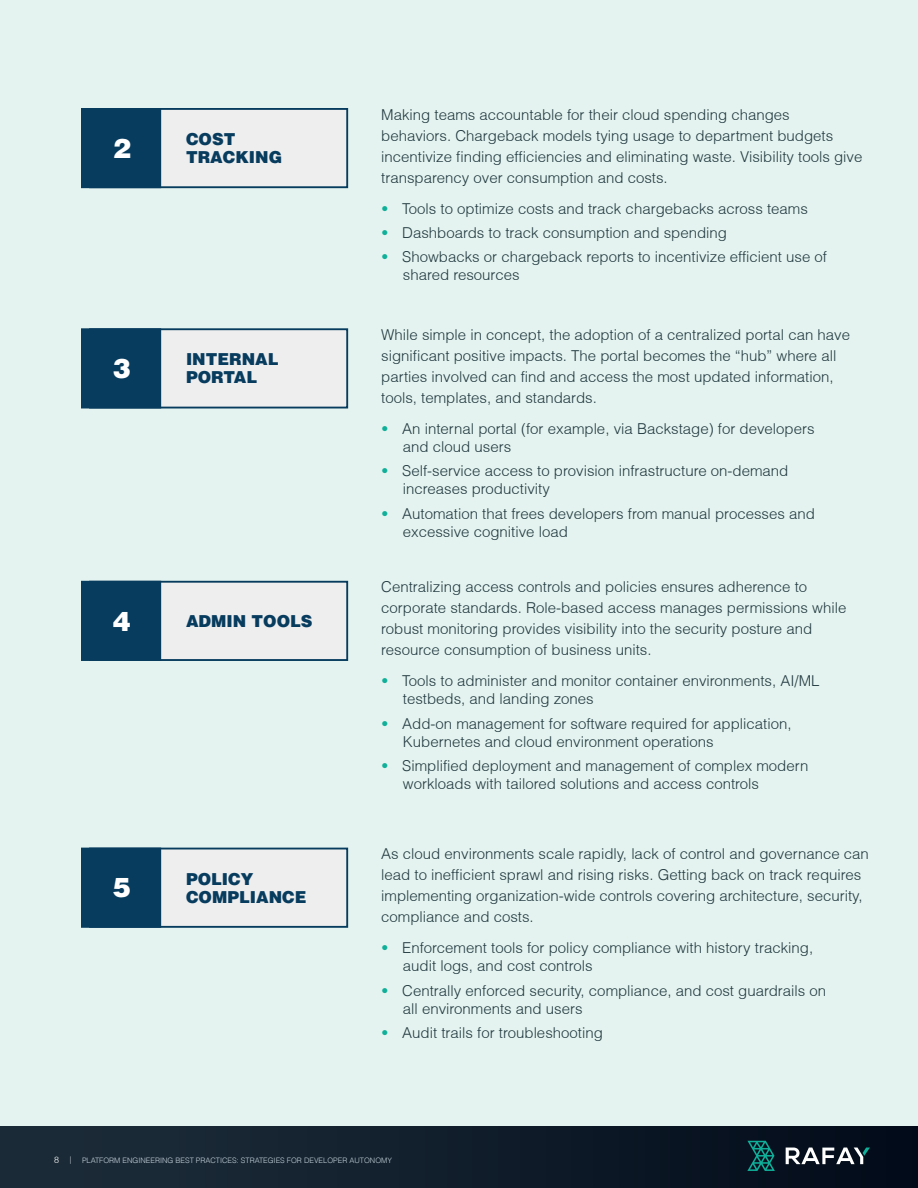
<style>
.page{position:relative;width:918px;height:1188px;background:#fff}
.page>*{position:absolute;margin:0;border:0;box-sizing:border-box;transform-origin:0 0}
.Main_Title_Subhead_02{font:900 27px "Helvetica";color:#fff}
.intro_white{font:900 16.5px/18px "Helvetica";color:#073c5e}
.Body_01{font:300 15px/21px "Helvetica";color:#213940}
.t1{font:300 9px "Helvetica";color:#fff}
.t2{font:300 7.5px "Helvetica";color:#c4d3dc}
.s1{font-weight:900;color:#10af99}
.s2{font-size:7.5px;color:#c4d3dc}
</style>
<div class="page">
<div style="left:0;top:1125px;width:918px;height:63px;background:linear-gradient(to right,#1e2e3b,#030c1a)"></div>
<svg style="left:747px;top:1141px;width:28px;height:30px"></svg>
<svg style="left:786px;top:1148px;width:84px;height:16px"></svg>
<div style="left:0;top:0;width:918px;height:1125px;background:#e4f3ef"></div>
<div style="left:89px;top:108px;width:259px;height:80px;background:#eee;border:2px solid #073c5e"></div>
<div style="left:81px;top:108px;width:80px;height:80px;background:#073c5e"></div>
<div style="left:89px;top:581px;width:259px;height:80px;background:#eee;border:2px solid #073c5e"></div>
<div style="left:81px;top:581px;width:80px;height:80px;background:#073c5e"></div>
<div style="left:89px;top:328px;width:259px;height:80px;background:#eee;border:2px solid #073c5e"></div>
<div style="left:81px;top:328px;width:80px;height:80px;background:#073c5e"></div>
<div style="left:89px;top:848px;width:259px;height:80px;background:#eee;border:2px solid #073c5e"></div>
<div style="left:81px;top:848px;width:80px;height:80px;background:#073c5e"></div>
<p class="Main_Title_Subhead_02" style="left:113px;top:130px;width:20px">2</p>
<p class="intro_white" style="left:186px;top:130px;width:98px">COST<br>TRACKING</p>
<p class="Body_01" style="left:381px;top:104px;width:483px">Making teams accountable for their cloud spending changes behaviors. Chargeback models tying usage to department budgets incentivize finding efficiencies and eliminating waste. Visibility tools give transparency over consumption and costs.</p>
<p class="Body_01" style="left:381px;top:198px;width:428px"><span class="s1">•</span> Tools to optimize costs and track chargebacks across teams</p>
<p class="Body_01" style="left:381px;top:222px;width:347px"><span class="s1">•</span> Dashboards to track consumption and spending</p>
<p class="Body_01" style="left:403px;top:248px;width:426px;line-height:18px;text-indent:-22px"><span class="s1">•</span> Showbacks or chargeback reports to incentivize efficient use of shared resources</p>
<p class="Main_Title_Subhead_02" style="left:113px;top:351px;width:20px">3</p>
<p class="intro_white" style="left:186px;top:350px;width:94px">INTERNAL<br>PORTAL</p>
<p class="Body_01" style="left:381px;top:324px;width:470px">While simple in concept, the adoption of a centralized portal can have significant positive impacts. The portal becomes the “hub” where all parties involved can find and access the most updated information, tools, templates, and standards.</p>
<p class="Body_01" style="left:403px;top:419px;width:413px;line-height:18px;text-indent:-22px"><span class="s1">•</span> An internal portal (for example, via Backstage) for developers and cloud users</p>
<p class="Body_01" style="left:403px;top:462px;width:387px;line-height:18px;text-indent:-22px"><span class="s1">•</span> Self-service access to provision infrastructure on-demand increases productivity</p>
<p class="Body_01" style="left:403px;top:504px;width:414px;line-height:18px;text-indent:-22px"><span class="s1">•</span> Automation that frees developers from manual processes and excessive cognitive load</p>
<p class="Main_Title_Subhead_02" style="left:113px;top:603px;width:20px">4</p>
<p class="intro_white" style="left:186px;top:611px;width:128px">ADMIN TOOLS</p>
<p class="Body_01" style="left:381px;top:576px;width:467px">Centralizing access controls and policies ensures adherence to corporate standards. Role-based access manages permissions while robust monitoring provides visibility into the security posture and resource consumption of business units.</p>
<p class="Body_01" style="left:403px;top:672px;width:418px;line-height:18px;text-indent:-22px"><span class="s1">•</span> Tools to administer and monitor container environments, AI/ML testbeds, and landing zones</p>
<p class="Body_01" style="left:403px;top:714px;width:390px;line-height:18px;text-indent:-22px"><span class="s1">•</span> Add-on management for software required for application,<br>Kubernetes and cloud environment operations</p>
<p class="Body_01" style="left:403px;top:757px;width:407px;line-height:18px;text-indent:-22px"><span class="s1">•</span> Simplified deployment and management of complex modern workloads with tailored solutions and access controls</p>
<p class="Main_Title_Subhead_02" style="left:113px;top:870px;width:20px">5</p>
<p class="intro_white" style="left:186px;top:869px;width:122px">POLICY<br>COMPLIANCE</p>
<p class="Body_01" style="left:381px;top:843px;width:489px">As cloud environments scale rapidly, lack of control and governance can lead to inefficient sprawl and rising risks. Getting back on track requires implementing organization-wide controls covering architecture, security, compliance and costs.</p>
<p class="Body_01" style="left:403px;top:939px;width:412px;line-height:18px;text-indent:-22px"><span class="s1">•</span> Enforcement tools for policy compliance with history tracking, audit logs, and cost controls</p>
<p class="Body_01" style="left:403px;top:981px;width:425px;line-height:18px;text-indent:-22px"><span class="s1">•</span> Centrally enforced security, compliance, and cost guardrails on all environments and users</p>
<p class="Body_01" style="left:381px;top:1022px;width:223px"><span class="s1">•</span> Audit trails for troubleshooting</p>
<p class="t1" style="left:54px;top:1154px;width:19px">8 <span class="s2">|</span></p>
<p class="t2" style="left:82px;top:1155px;width:311px">PLATFORM ENGINEERING BEST PRACTICES: STRATEGIES FOR DEVELOPER AUTONOMY</p>
</div>
